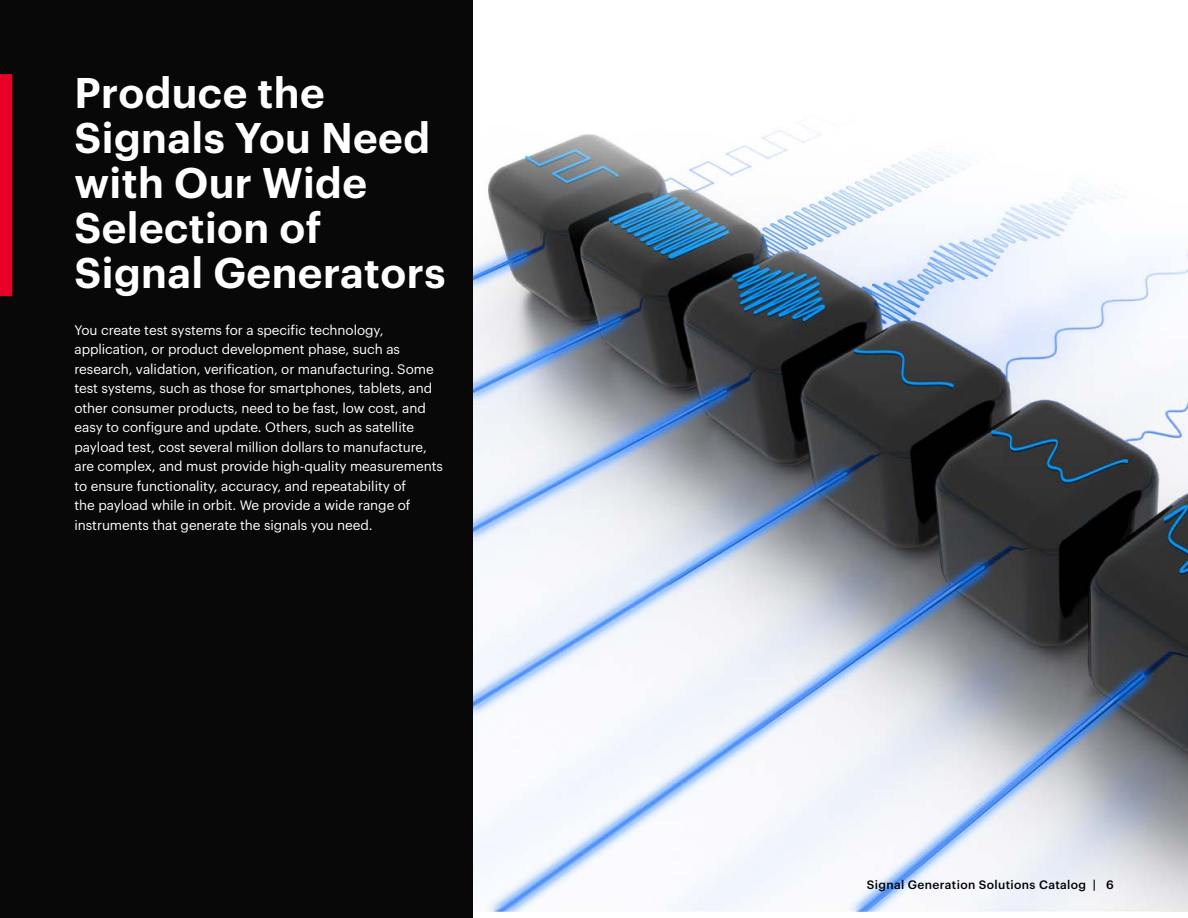
<style>
.page{position:relative;width:1188px;height:918px;background:#fff}
.page>*{position:absolute;margin:0;border:0;box-sizing:border-box;transform-origin:0 0}
.t1{font:600 42px/45px "Graphik LC";letter-spacing:.01em;color:#fff}
.t2{font:13.5px/19.5px "Graphik LC";letter-spacing:-.005em;color:#fff}
.t3{font:500 12px "Graphik LC";letter-spacing:.03em;color:#000}
</style>
<div class="page">
<img style="left:472px;top:100px;width:716px;height:818px">
<div style="left:0;top:0;width:472px;height:918px;background:#080808"></div>
<div style="left:0;top:74px;width:12px;height:222px;background:#e90029"></div>
<h1 class="t1" style="left:75px;top:67px;width:373px">Produce the<br>Signals You Need with Our Wide<br>Selection of<br>Signal Generators</h1>
<p class="t2" style="left:75px;top:319px;width:370px">You create test systems for a specific technology, application, or product development phase, such as research, validation, verification, or manufacturing. Some test systems, such as those for smartphones, tablets, and other consumer products, need to be fast, low cost, and easy to configure and update. Others, such as satellite payload test, cost several million dollars to manufacture, are complex, and must provide high-quality measurements to ensure functionality, accuracy, and repeatability of<br>the payload while in orbit. We provide a wide range of instruments that generate the signals you need.</p>
<p class="t3" style="left:867px;top:876px;width:248px">Signal Generation Solutions Catalog | 6</p>
</div>
